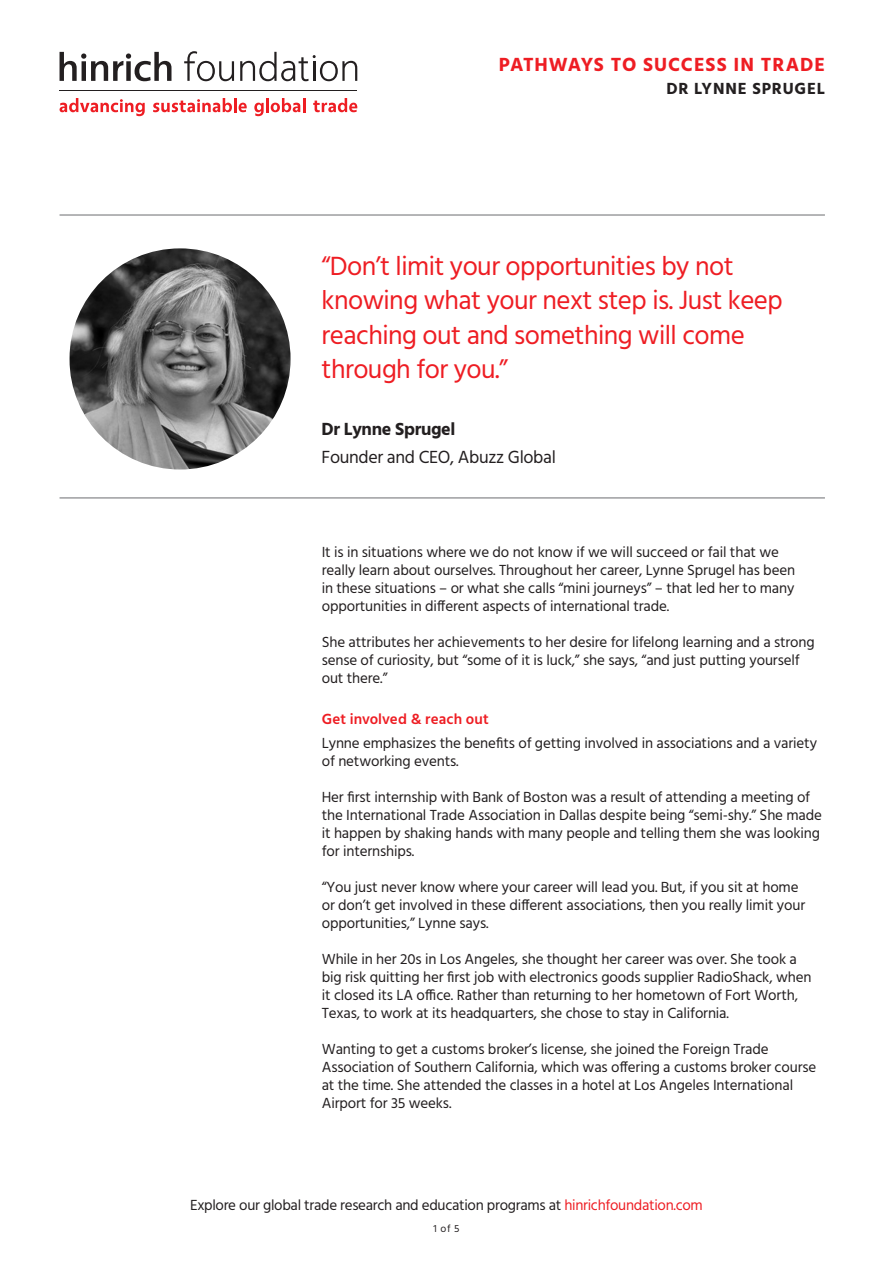
<style>
.page{position:relative;width:893px;height:1263px;background:#fff}
.page>*{position:absolute;margin:0;border:0;box-sizing:border-box;transform-origin:0 0}
.t1{font:27px/34.5px "Hind";letter-spacing:-.02em;color:#ee1d23}
.t2{font:700 19.5px "Hind";letter-spacing:.045em;color:#ee1d23}
.t3{font:18px "Hind";letter-spacing:-.02em;color:#231f20}
.t4{font:700 18px "Hind";letter-spacing:-.02em;color:#231f20}
.t5{font:700 16.5px "Hind";letter-spacing:.05em;color:#231f20}
.t6{font:15px/18px "Hind";letter-spacing:-.01em;color:#231f20}
.H3_Red{font:600 15px "Hind";letter-spacing:.005em;color:#ee1d23}
.t7{font:10.5px "Hind";color:#231f20}
.s1{color:#ee1d23}
</style>
<div class="page">
<svg style="left:60px;top:98px;width:85px;height:18px"></svg>
<svg style="left:153px;top:98px;width:79px;height:14px"></svg>
<hr style="left:234px;top:98px;width:3px;height:14px;background:#ee1d23">
<svg style="left:239px;top:103px;width:8px;height:9px"></svg>
<svg style="left:254px;top:103px;width:10px;height:13px"></svg>
<hr style="left:266px;top:98px;width:3px;height:14px;background:#ee1d23">
<svg style="left:271px;top:98px;width:34px;height:14px"></svg>
<svg style="left:313px;top:98px;width:44px;height:14px"></svg>
<hr style="left:60px;top:90px;width:297px;height:1px;background:#231f20">
<svg style="left:60px;top:52px;width:111px;height:29px"></svg>
<svg style="left:184px;top:51px;width:50px;height:30px"></svg>
<svg style="left:240px;top:52px;width:117px;height:29px"></svg>
<img style="left:69px;top:248px;width:222px;height:221px;border-radius:111px">
<hr style="left:60px;top:215px;width:765px;height:1px;background:#6c6d70">
<hr style="left:60px;top:498px;width:765px;height:1px;background:#6c6d70">
<h4 class="t2" style="left:499px;top:53px;width:327px">PATHWAYS TO SUCCESS IN TRADE</h4>
<h4 class="t5" style="left:666px;top:78px;width:160px">DR LYNNE SPRUGEL</h4>
<p class="t1" style="left:322px;top:250px;width:463px">“Don’t limit your opportunities by not knowing what your next step is. Just keep reaching out and something will come through for you.”</p>
<p class="t4" style="left:322px;top:418px;width:135px">Dr Lynne Sprugel</p>
<p class="t3" style="left:322px;top:445px;width:236px">Founder and CEO, Abuzz Global</p>
<p class="t6" style="left:322px;top:544px;width:475px">It is in situations where we do not know if we will succeed or fail that we really learn about ourselves. Throughout her career, Lynne Sprugel has been in these situations – or what she calls “mini journeys” – that led her to many opportunities in different aspects of international trade.</p>
<p class="t6" style="left:322px;top:634px;width:494px">She attributes her achievements to her desire for lifelong learning and a strong sense of curiosity, but “some of it is luck,” she says, “and just putting yourself out there.”</p>
<p class="H3_Red" style="left:322px;top:708px;width:168px">Get involved &amp; reach out</p>
<p class="t6" style="left:322px;top:735px;width:497px">Lynne emphasizes the benefits of getting involved in associations and a variety of networking events.</p>
<p class="t6" style="left:322px;top:789px;width:502px">Her first internship with Bank of Boston was a result of attending a meeting of the International Trade Association in Dallas despite being “semi-shy.” She made it happen by shaking hands with many people and telling them she was looking for internships.</p>
<p class="t6" style="left:322px;top:879px;width:485px">“You just never know where your career will lead you. But, if you sit at home or don’t get involved in these different associations, then you really limit your opportunities,” Lynne says.</p>
<p class="t6" style="left:322px;top:951px;width:491px">While in her 20s in Los Angeles, she thought her career was over. She took a big risk quitting her first job with electronics goods supplier RadioShack, when it closed its LA office. Rather than returning to her hometown of Fort Worth, Texas, to work at its headquarters, she chose to stay in California.</p>
<p class="t6" style="left:322px;top:1041px;width:496px">Wanting to get a customs broker’s license, she joined the Foreign Trade Association of Southern California, which was offering a customs broker course at the time. She attended the classes in a hotel at Los Angeles International Airport for 35 weeks.</p>
<p class="t6" style="left:190px;top:1196px;width:514px">Explore our global trade research and education programs at <span class="s1">hinrichfoundation.com</span></p>
<p class="t7" style="left:434px;top:1221px;width:27px">1 of 5</p>
</div>
